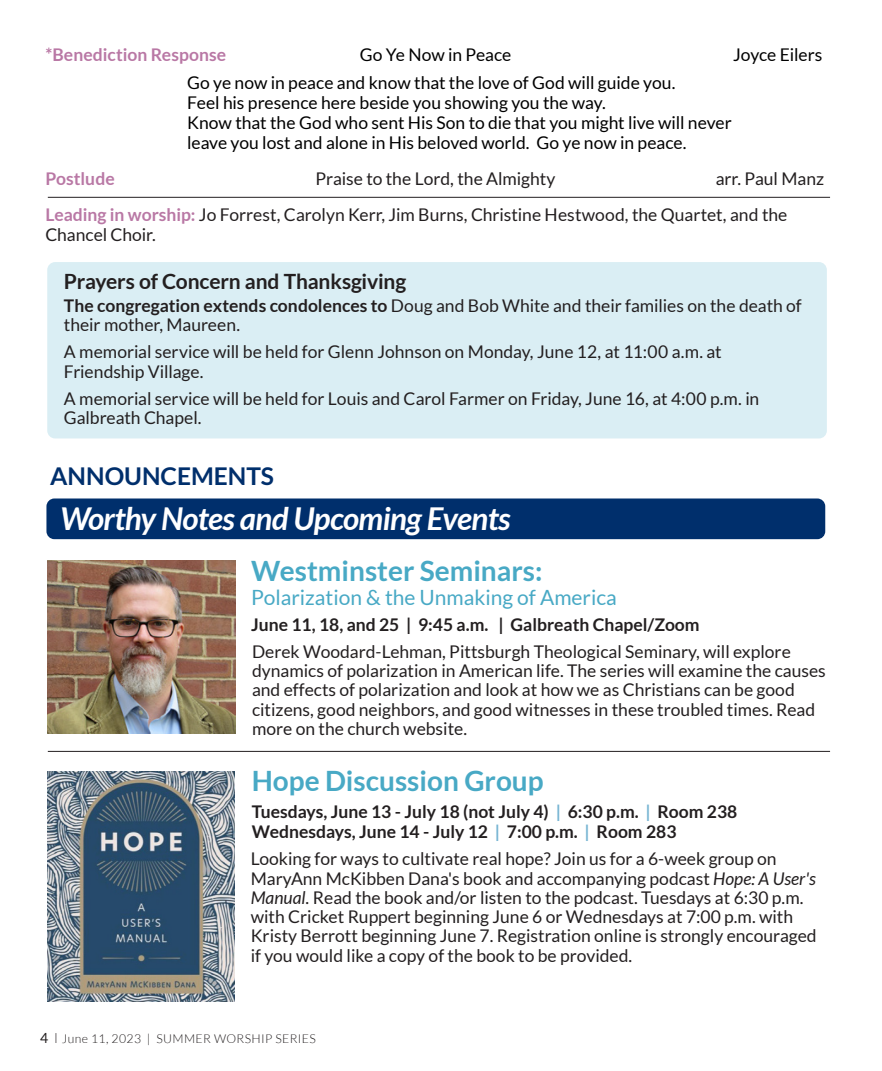
<style>
.page{position:relative;width:882px;height:1071px;background:#fff}
.page>*{position:absolute;margin:0;border:0;box-sizing:border-box;transform-origin:0 0}
.t1{font:italic 700 31.5px "Lato";letter-spacing:-.02em;color:#fff}
.t2{font:700 28px "Lato";color:#48a9c5}
.t3{font:700 24.5px "Lato";color:#002f6c}
.t4{font:21px "Lato";color:#48a9c5}
.t5{font:700 21px "Lato";letter-spacing:-.01em;color:#231f20}
.t6{font:17.5px/19.2px "Lato";color:#231f20}
.t7{font:17.5px/20.1px "Lato";letter-spacing:-.005em;color:#000}
.t8{font:700 17.5px "Lato";color:#231f20}
.t9{font:700 17.5px "Lato";letter-spacing:.005em;color:#b978a5}
.t10{font:300 12.25px "Lato";letter-spacing:.03em;color:#231f20}
.s1{font-weight:700;color:#b978a5}
.s2{font-weight:700}
.s3{color:#75b4d2}
.s4{font-style:italic}
.s5{font-weight:400;font-size:14px}
.s6{font-family:"Filosofia Unicase";font-weight:400;font-size:14px}
</style>
<div class="page">
<div style="left:47px;top:262px;width:780px;height:176px;background:#daeef4;border-radius:8px"></div>
<hr style="left:48px;top:197px;width:782px;height:1px;background:#231f20">
<hr style="left:48px;top:751px;width:782px;height:1px;background:#231f20">
<div style="left:46px;top:499px;width:779px;height:40px;background:#002f6c;border-radius:8px"></div>
<img style="left:48px;top:771px;width:186px;height:231px">
<img style="left:47px;top:561px;width:188px;height:172px">
<p class="t9" style="left:45px;top:44px;width:182px">*Benediction Response</p>
<p class="t7" style="left:360px;top:44px;width:153px">Go Ye Now in Peace</p>
<p class="t7" style="left:733px;top:44px;width:91px">Joyce Eilers</p>
<p class="t7" style="left:187px;top:72px;width:546px">Go ye now in peace and know that the love of God will guide you.<br>Feel his presence here beside you showing you the way.<br>Know that the God who sent His Son to die that you might live will never leave you lost and alone in His beloved world. Go ye now in peace.</p>
<p class="t9" style="left:45px;top:169px;width:71px">Postlude</p>
<p class="t6" style="left:316px;top:169px;width:241px">Praise to the Lord, the Almighty</p>
<p class="t6" style="left:716px;top:169px;width:110px">arr. Paul Manz</p>
<p class="t6" style="left:45px;top:204px;width:744px;line-height:20.1px"><span class="s1">Leading in worship:</span> Jo Forrest, Carolyn Kerr, Jim Burns, Christine Hestwood, the Quartet, and the<br>Chancel Choir.</p>
<p class="t5" style="left:64px;top:269px;width:344px">Prayers of Concern and Thanksgiving</p>
<p class="t6" style="left:64px;top:296px;width:739px"><span class="s2">The congregation extends condolences to</span> Doug and Bob White and their families on the death of their mother, Maureen.</p>
<p class="t6" style="left:64px;top:342px;width:659px">A memorial service will be held for Glenn Johnson on Monday, June 12, at 11:00 a.m. at<br>Friendship Village.</p>
<p class="t6" style="left:64px;top:389px;width:697px">A memorial service will be held for Louis and Carol Farmer on Friday, June 16, at 4:00 p.m. in<br>Galbreath Chapel.</p>
<p class="t3" style="left:50px;top:462px;width:225px">ANNOUNCEMENTS</p>
<p class="t1" style="left:60px;top:501px;width:452px">Worthy Notes and Upcoming Events</p>
<p class="t2" style="left:251px;top:554px;width:293px">Westminster Seminars:</p>
<p class="t4" style="left:251px;top:586px;width:367px">Polarization &amp; the Unmaking of America</p>
<p class="t8" style="left:251px;top:614px;width:450px">June 11, 18, and 25 | 9:45 a.m. | Galbreath Chapel/Zoom</p>
<p class="t6" style="left:252px;top:642px;width:575px">Derek Woodard-Lehman, Pittsburgh Theological Seminary, will explore dynamics of polarization in American life. The series will examine the causes and effects of polarization and look at how we as Christians can be good citizens, good neighbors, and good witnesses in these troubled times. Read more on the church website.</p>
<p class="t2" style="left:252px;top:765px;width:293px">Hope Discussion Group</p>
<p class="t8" style="left:252px;top:802px;width:487px">Tuesdays, June 13 - July 18 (not July 4) <span class="s3">|</span> 6:30 p.m. <span class="s3">|</span> Room 238</p>
<p class="t8" style="left:252px;top:821px;width:426px">Wednesdays, June 14 - July 12 <span class="s3">|</span> 7:00 p.m. <span class="s3">|</span> Room 283</p>
<p class="t6" style="left:251px;top:849px;width:568px">Looking for ways to cultivate real hope? Join us for a 6-week group on MaryAnn McKibben Dana's book and accompanying podcast <span class="s4">Hope: A User's Manual.</span> Read the book and/or listen to the podcast. Tuesdays at 6:30 p.m. with Cricket Ruppert beginning June 6 or Wednesdays at 7:00 p.m. with Kristy Berrott beginning June 7. Registration online is strongly encouraged if you would like a copy of the book to be provided.</p>
<p class="t10" style="left:40px;top:1032px;width:277px"><span class="s5">4</span> <span class="s6">|</span> June 11, 2023 | SUMMER WORSHIP SERIES</p>
</div>
